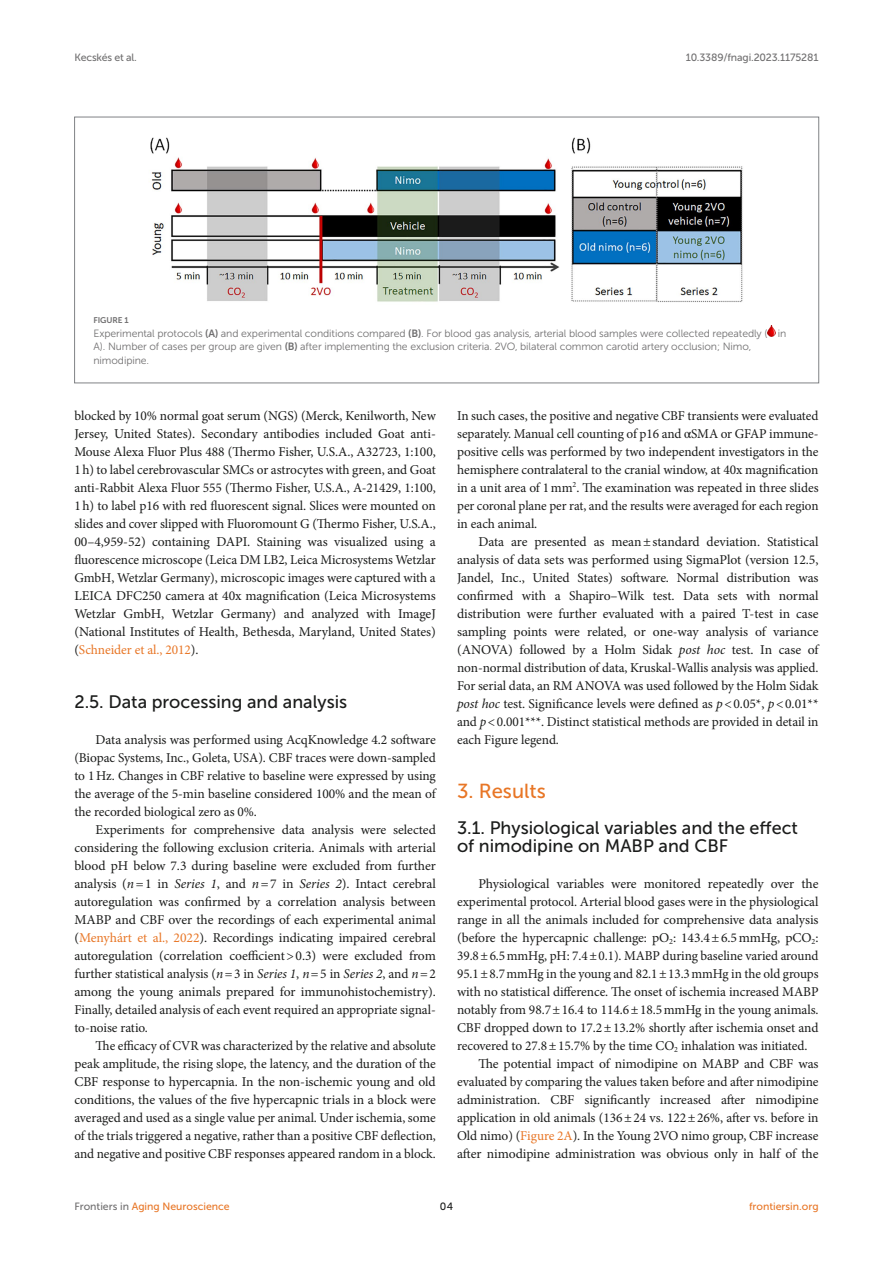
<style>
.page{position:relative;width:893px;height:1263px;background:#fff}
.page>*{position:absolute;margin:0;border:0;box-sizing:border-box;transform-origin:0 0}
.HEAD_1{font:20.25px "Museo Sans 500";color:#e87626}
.HEAD_2_after_HEAD_1{font:18px/18px "Museo Sans 500";color:#1b1c1b}
.HEAD_2{font:18px "Museo Sans 500";color:#1b1c1b}
.TEXT{font:13.5px/18px "Minion Pro";letter-spacing:-.005em;color:#1b1c1b;text-align:justify}
.TEXT_FLUSH{font:13.5px/18px "Minion Pro";letter-spacing:-.005em;color:#1b1c1b;text-align:justify}
.FIG_LEG{font:10.5px/13.5px "Museo Sans 300";letter-spacing:-.01em;color:#706f70}
.t1{font:10.5px "Museo Sans 500";color:#e87626}
.t2{font:10.5px "Museo Sans 500";letter-spacing:-.015em;color:#706f70}
.t3{font:10.5px "Museo Sans 500";color:#1b1c1b}
.FIG_HD{font:8.25px "Museo Sans 700";letter-spacing:-.01em;color:#706f70}
.s1{font-family:"Museo Sans 700"}
.s2{color:#e87626}
.s3{font-style:italic}
.s4{font-family:"STIX General"}
.s5{color:#706f70}
</style>
<div class="page">
<img style="left:150px;top:137px;width:593px;height:165px">
<svg style="left:767px;top:326px;width:8px;height:11px"></svg>
<div style="left:74px;top:117px;width:745px;height:266px;border:1px solid #808285"></div>
<p class="t2" style="left:74px;top:51px;width:64px">Kecskés et al.</p>
<p class="t2" style="left:686px;top:51px;width:134px">10.3389/fnagi.2023.1175281</p>
<p class="FIG_HD" style="left:94px;top:316px;width:37px">FIGURE 1</p>
<p class="FIG_LEG" style="left:94px;top:327px;width:694px">Experimental protocols <span class="s1">(A)</span> and experimental conditions compared <span class="s1">(B)</span>. For blood gas analysis, arterial blood samples were collected repeatedly ( in<br>A). Number of cases per group are given <span class="s1">(B)</span> after implementing the exclusion criteria. 2VO, bilateral common carotid artery occlusion; Nimo, nimodipine.</p>
<p class="TEXT" style="left:74px;top:407px;width:363px">blocked by 10% normal goat serum (NGS) (Merck, Kenilworth, New Jersey, United States). Secondary antibodies included Goat anti-Mouse Alexa Fluor Plus 488 (Thermo Fisher, U.S.A., A32723, 1:100, 1h) to label cerebrovascular SMCs or astrocytes with green, and Goat anti-Rabbit Alexa Fluor 555 (Thermo Fisher, U.S.A., A-21429, 1:100, 1h) to label p16 with red fluorescent signal. Slices were mounted on slides and cover slipped with Fluoromount G (Thermo Fisher, U.S.A., 00–4,959-52) containing DAPI. Staining was visualized using a fluorescence microscope (Leica DM LB2, Leica Microsystems Wetzlar GmbH, Wetzlar Germany), microscopic images were captured with a LEICA DFC250 camera at 40x magnification (Leica Microsystems Wetzlar GmbH, Wetzlar Germany) and analyzed with ImageJ (National Institutes of Health, Bethesda, Maryland, United States) (<span class="s2">Schneider et al., 2012</span>).</p>
<p class="HEAD_2" style="left:74px;top:692px;width:274px">2.5. Data processing and analysis</p>
<p class="TEXT_FLUSH" style="left:74px;top:731px;width:363px;text-indent:21px">Data analysis was performed using AcqKnowledge 4.2 software (Biopac Systems, Inc., Goleta, USA). CBF traces were down-sampled to 1Hz. Changes in CBF relative to baseline were expressed by using the average of the 5-min baseline considered 100% and the mean of the recorded biological zero as 0%.</p>
<p class="TEXT" style="left:74px;top:821px;width:363px;text-indent:21px">Experiments for comprehensive data analysis were selected considering the following exclusion criteria. Animals with arterial blood pH below 7.3 during baseline were excluded from further analysis (<span class="s3">n</span>=1 in <span class="s3">Series 1</span>, and <span class="s3">n</span>=7 in <span class="s3">Series 2</span>). Intact cerebral autoregulation was confirmed by a correlation analysis between MABP and CBF over the recordings of each experimental animal (<span class="s2">Menyhárt et al., 2022</span>). Recordings indicating impaired cerebral autoregulation (correlation coefficient&gt;0.3) were excluded from further statistical analysis (<span class="s3">n</span>=3 in <span class="s3">Series 1</span>, <span class="s3">n</span>=5 in <span class="s3">Series 2</span>, and <span class="s3">n</span>=2 among the young animals prepared for immunohistochemistry).<br>Finally, detailed analysis of each event required an appropriate signal&shy;to-noise ratio.</p>
<p class="TEXT" style="left:74px;top:1037px;width:363px;text-indent:21px">The efficacy of CVR was characterized by the relative and absolute peak amplitude, the rising slope, the latency, and the duration of the CBF response to hypercapnia. In the non-ischemic young and old conditions, the values of the five hypercapnic trials in a block were averaged and used as a single value per animal. Under ischemia, some of the trials triggered a negative, rather than a positive CBF deflection, and negative and positive CBF responses appeared random in a block.</p>
<p class="TEXT" style="left:457px;top:407px;width:363px">In such cases, the positive and negative CBF transients were evaluated separately. Manual cell counting of p16 and <span class="s4">α</span>SMA or GFAP immune&shy;positive cells was performed by two independent investigators in the hemisphere contralateral to the cranial window, at 40x magnification in a unit area of 1mm<sup>2</sup>. The examination was repeated in three slides per coronal plane per rat, and the results were averaged for each region in each animal.</p>
<p class="TEXT" style="left:457px;top:533px;width:363px;text-indent:21px">Data are presented as mean±standard deviation. Statistical analysis of data sets was performed using SigmaPlot (version 12.5, Jandel, Inc., United States) software. Normal distribution was confirmed with a Shapiro–Wilk test. Data sets with normal distribution were further evaluated with a paired T-test in case sampling points were related, or one-way analysis of variance (ANOVA) followed by a Holm Sidak <span class="s3">post hoc</span> test. In case of non-normal distribution of data, Kruskal-Wallis analysis was applied.<br>For serial data, an RM ANOVA was used followed by the Holm Sidak <span class="s3">post hoc</span> test. Significance levels were defined as <span class="s3">p</span>&lt;0.05*, <span class="s3">p</span>&lt;0.01** and <span class="s3">p</span>&lt;0.001***. Distinct statistical methods are provided in detail in each Figure legend.</p>
<p class="HEAD_1" style="left:457px;top:780px;width:90px">3. Results</p>
<p class="HEAD_2_after_HEAD_1" style="left:457px;top:819px;width:342px">3.1. Physiological variables and the effect of nimodipine on MABP and CBF</p>
<p class="TEXT_FLUSH" style="left:457px;top:875px;width:363px;text-indent:21px">Physiological variables were monitored repeatedly over the experimental protocol. Arterial blood gases were in the physiological range in all the animals included for comprehensive data analysis (before the hypercapnic challenge: pO<sub>2</sub>: 143.4±6.5mmHg, pCO<sub>2</sub>:<br>39.8±6.5mmHg, pH: 7.4±0.1). MABP during baseline varied around 95.1±8.7mmHg in the young and 82.1±13.3mmHg in the old groups with no statistical difference. The onset of ischemia increased MABP notably from 98.7±16.4 to 114.6±18.5mmHg in the young animals.<br>CBF dropped down to 17.2±13.2% shortly after ischemia onset and recovered to 27.8±15.7% by the time CO<sub>2</sub> inhalation was initiated.</p>
<p class="TEXT" style="left:457px;top:1055px;width:363px;text-indent:21px">The potential impact of nimodipine on MABP and CBF was evaluated by comparing the values taken before and after nimodipine administration. CBF significantly increased after nimodipine application in old animals (136±24 vs. 122±26%, after vs. before in Old nimo) (<span class="s2">Figure 2A</span>). In the Young 2VO nimo group, CBF increase after nimodipine administration was obvious only in half of the</p>
<p class="t1" style="left:74px;top:1200px;width:157px"><span class="s5">Frontiers in</span> Aging Neuroscience</p>
<p class="t3" style="left:440px;top:1200px;width:15px">04</p>
<p class="t1" style="left:749px;top:1200px;width:71px">frontiersin.org</p>
</div>
